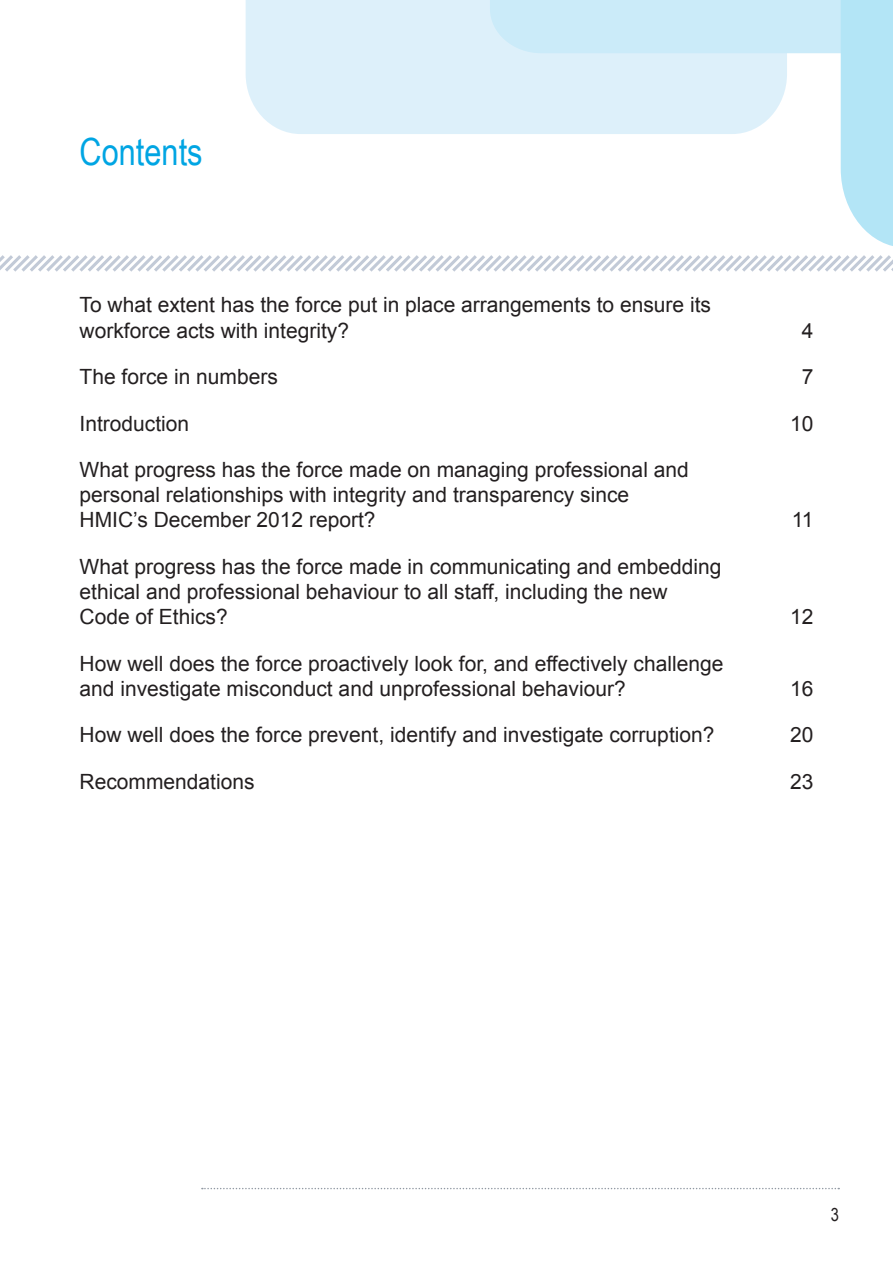
<style>
.page{position:relative;width:893px;height:1263px;background:#fff}
.page>*{position:absolute;margin:0;border:0;box-sizing:border-box;transform-origin:0 0}
.Heading_1__No_TOC{font:37.5px "Arial Narrow";color:#00a5e3}
.TOC_entry{font:21px/25.2px "Arial";color:#231f20}
.t1{font:18px "Arial Narrow";color:#231f20}
</style>
<div class="page">
<svg style="left:0;top:0;width:893px;height:272px"></svg>
<svg style="left:202px;top:1188px;width:637px;height:1px"></svg>
<p class="Heading_1__No_TOC" style="left:80px;top:130px;width:125px">Contents</p>
<p class="TOC_entry" style="left:80px;top:293px;width:633px">To what extent has the force put in place arrangements to ensure its workforce acts with integrity?</p>
<p class="TOC_entry" style="left:802px;top:318px;width:13px">4</p>
<p class="TOC_entry" style="left:80px;top:364px;width:200px">The force in numbers</p>
<p class="TOC_entry" style="left:802px;top:364px;width:13px">7</p>
<p class="TOC_entry" style="left:80px;top:411px;width:111px">Introduction</p>
<p class="TOC_entry" style="left:790px;top:411px;width:25px">10</p>
<p class="TOC_entry" style="left:80px;top:457px;width:611px">What progress has the force made on managing professional and personal relationships with integrity and transparency since<br>HMIC’s December 2012 report?</p>
<p class="TOC_entry" style="left:792px;top:508px;width:23px">11</p>
<p class="TOC_entry" style="left:80px;top:554px;width:643px">What progress has the force made in communicating and embedding ethical and professional behaviour to all staff, including the new<br>Code of Ethics?</p>
<p class="TOC_entry" style="left:80px;top:651px;width:645px">How well does the force proactively look for, and effectively challenge and investigate misconduct and unprofessional behaviour?</p>
<p class="TOC_entry" style="left:790px;top:605px;width:25px">12</p>
<p class="TOC_entry" style="left:790px;top:676px;width:25px">16</p>
<p class="TOC_entry" style="left:80px;top:723px;width:636px">How well does the force prevent, identify and investigate corruption?</p>
<p class="TOC_entry" style="left:790px;top:723px;width:25px">20</p>
<p class="TOC_entry" style="left:80px;top:769px;width:177px">Recommendations</p>
<p class="TOC_entry" style="left:790px;top:769px;width:25px">23</p>
<p class="t1" style="left:831px;top:1205px;width:10px">3</p>
</div>
